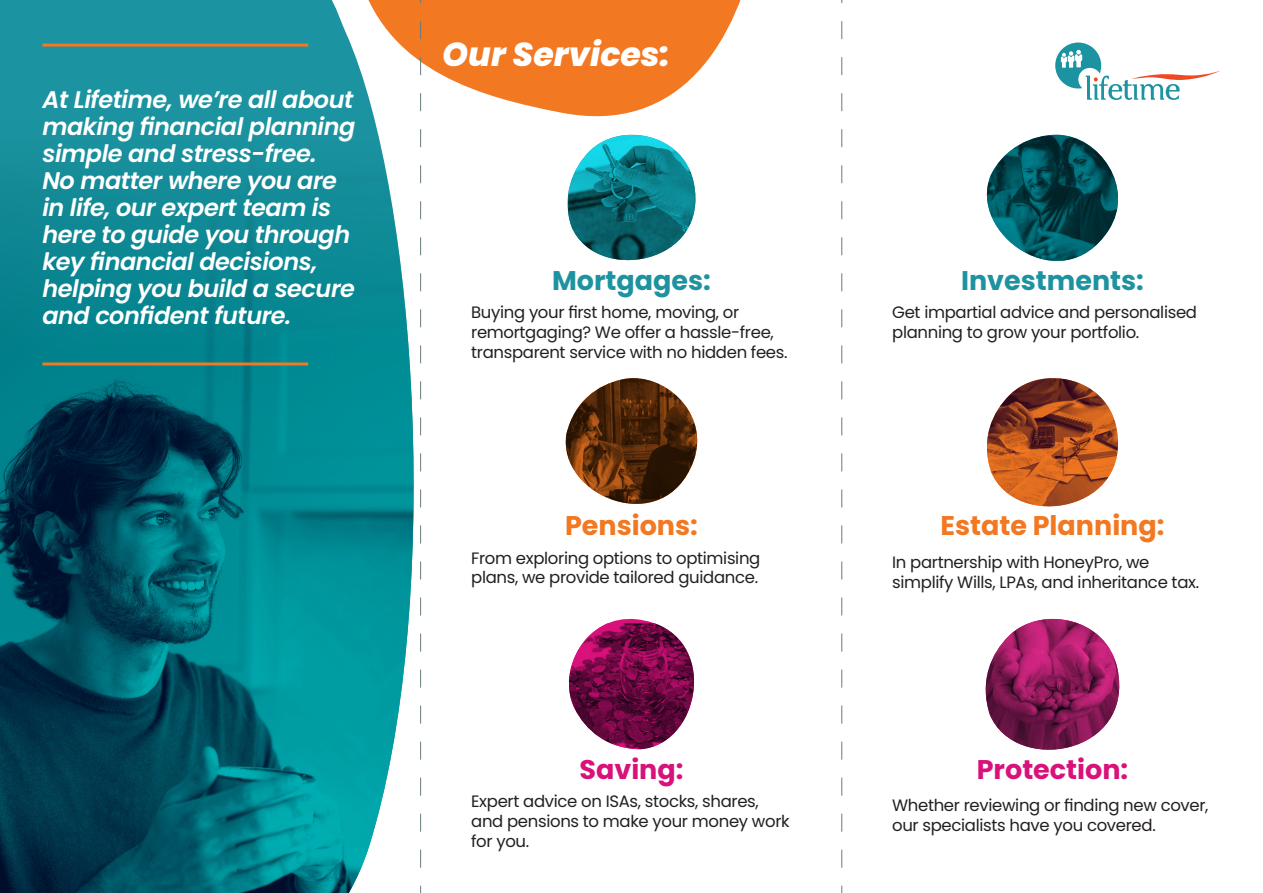
<style>
.page{position:relative;width:1263px;height:893px;background:#fff}
.page>*{position:absolute;margin:0;border:0;box-sizing:border-box;transform-origin:0 0}
.t1{font:italic 800 33.15px "Poppins";color:#fff}
.t2{font:700 27px "Poppins";color:#f27821}
.t3{font:700 27px "Poppins";color:#1e93a0}
.t4{font:700 27px "Poppins";color:#d9117b}
.t5{font:italic 600 24px/27px "Poppins";letter-spacing:-.02em;color:#fff}
.t6{font:16.5px/19.8px "Poppins";letter-spacing:-.02em;color:#231f20}
</style>
<div class="page">
<img style="left:567px;top:159px;width:129px;height:102px">
<img style="left:986px;top:135px;width:133px;height:126px">
<img style="left:565px;top:378px;width:133px;height:126px">
<svg style="left:609px;top:618px;width:45px;height:5px"></svg>
<img style="left:568px;top:623px;width:127px;height:126px">
<svg style="left:442px;top:0;width:299px;height:159px;fill:#f27822"></svg>
<svg style="left:0;top:0;width:442px;height:119px;background:#479fa4"></svg>
<img style="left:0;top:119px;width:422px;height:774px">
<hr style="left:42px;top:44px;width:266px;height:3px;background:#f27821">
<hr style="left:42px;top:362px;width:266px;height:3px;background:#f27821">
<img style="left:986px;top:378px;width:132px;height:129px">
<img style="left:985px;top:619px;width:135px;height:131px">
<svg style="left:1055px;top:43px;width:165px;height:57px"></svg>
<svg style="left:420px;top:0;width:1px;height:893px"></svg>
<svg style="left:841px;top:0;width:1px;height:893px"></svg>
<p class="t5" style="left:42px;top:87px;width:314px">At Lifetime, we’re all about making financial planning simple and stress-free.<br>No matter where you are in life, our expert team is here to guide you through key financial decisions, helping you build a secure and confident future.</p>
<p class="t1" style="left:442px;top:35px;width:229px">Our Services:</p>
<p class="t3" style="left:552px;top:265px;width:160px">Mortgages:</p>
<p class="t6" style="left:471px;top:303px;width:318px">Buying your first home, moving, or remortgaging? We offer a hassle-free, transparent service with no hidden fees.</p>
<p class="t2" style="left:565px;top:510px;width:134px">Pensions:</p>
<p class="t6" style="left:471px;top:548px;width:291px">From exploring options to optimising plans, we provide tailored guidance.</p>
<p class="t4" style="left:579px;top:754px;width:106px">Saving:</p>
<p class="t6" style="left:471px;top:792px;width:320px">Expert advice on ISAs, stocks, shares, and pensions to make your money work for you.</p>
<p class="t3" style="left:961px;top:265px;width:184px">Investments:</p>
<p class="t6" style="left:892px;top:303px;width:306px">Get impartial advice and personalised planning to grow your portfolio.</p>
<p class="t2" style="left:940px;top:510px;width:225px">Estate Planning:</p>
<p class="t6" style="left:892px;top:552px;width:308px">In partnership with HoneyPro, we simplify Wills, LPAs, and inheritance tax.</p>
<p class="t4" style="left:977px;top:754px;width:153px">Protection:</p>
<p class="t6" style="left:892px;top:796px;width:318px">Whether reviewing or finding new cover, our specialists have you covered.</p>
</div>
